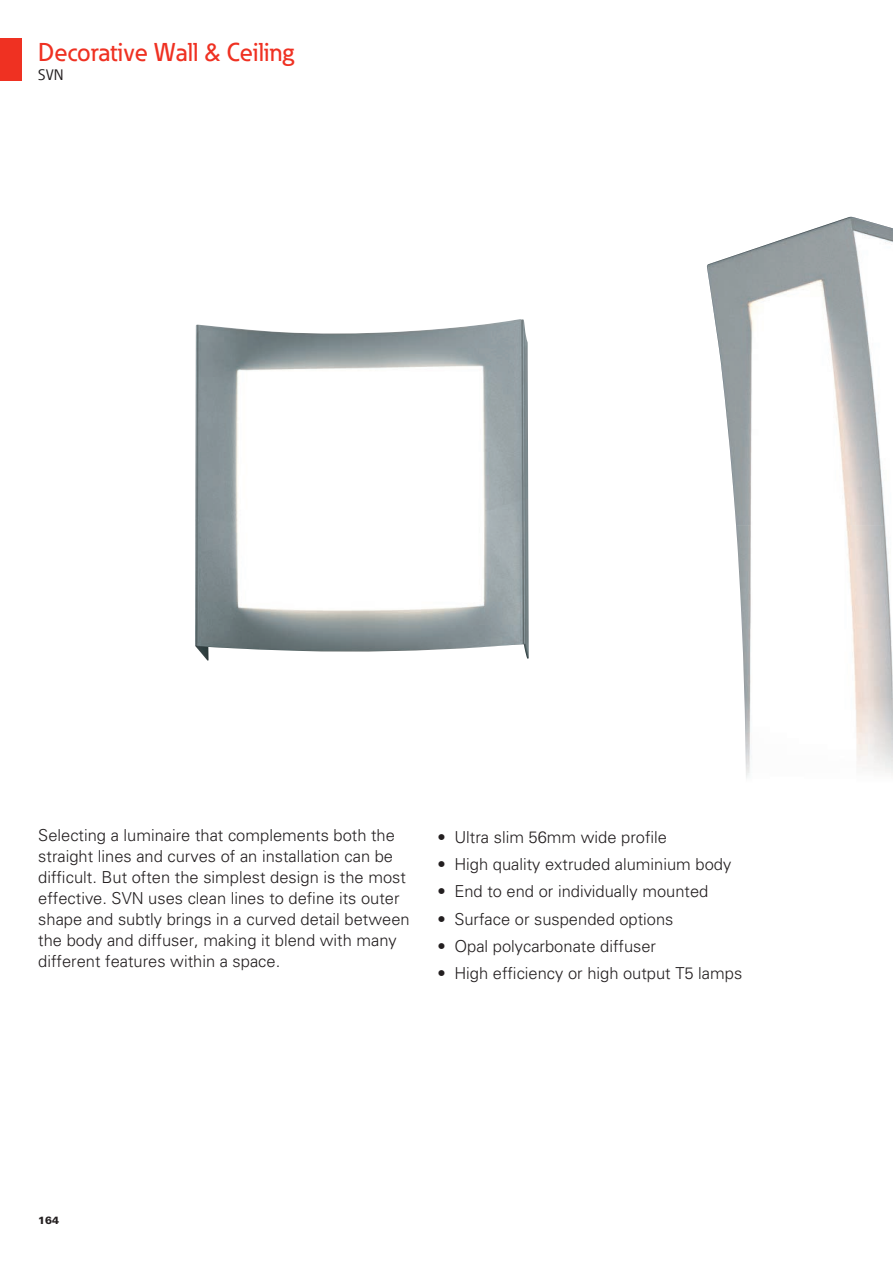
<style>
.page{position:relative;width:893px;height:1263px;background:#fff}
.page>*{position:absolute;margin:0;border:0;box-sizing:border-box;transform-origin:0 0}
.t1{font:500 25.5px "Eaton";color:#ef3122}
.t2{font:300 16.5px/21px "Univers LT Std";color:#231f20}
.t3{font:15px "Eaton";color:#231f20}
.t4{font:900 10.5px "Univers LT Std";color:#231f20}
</style>
<div class="page">
<div style="left:0;top:38px;width:21px;height:43px;background:#ef3122"></div>
<img style="left:195px;top:319px;width:334px;height:342px">
<img style="left:707px;top:217px;width:186px;height:308px">
<img style="left:736px;top:525px;width:157px;height:253px">
<h1 class="t1" style="left:38px;top:36px;width:257px">Decorative Wall &amp; Ceiling</h1>
<p class="t3" style="left:38px;top:66px;width:27px">SVN</p>
<p class="t2" style="left:38px;top:825px;width:373px">Selecting a luminaire that complements both the straight lines and curves of an installation can be difficult. But often the simplest design is the most effective. SVN uses clean lines to define its outer shape and subtly brings in a curved detail between the body and diffuser, making it blend with many different features within a space.</p>
<p class="t2" style="left:437px;top:826px;width:231px">• Ultra slim 56mm wide profile</p>
<p class="t2" style="left:437px;top:854px;width:295px">• High quality extruded aluminium body</p>
<p class="t2" style="left:437px;top:881px;width:273px">• End to end or individually mounted</p>
<p class="t2" style="left:437px;top:908px;width:238px">• Surface or suspended options</p>
<p class="t2" style="left:437px;top:935px;width:220px">• Opal polycarbonate diffuser</p>
<p class="t2" style="left:437px;top:963px;width:306px">• High efficiency or high output T5 lamps</p>
<p class="t4" style="left:38px;top:1213px;width:23px">164</p>
</div>
